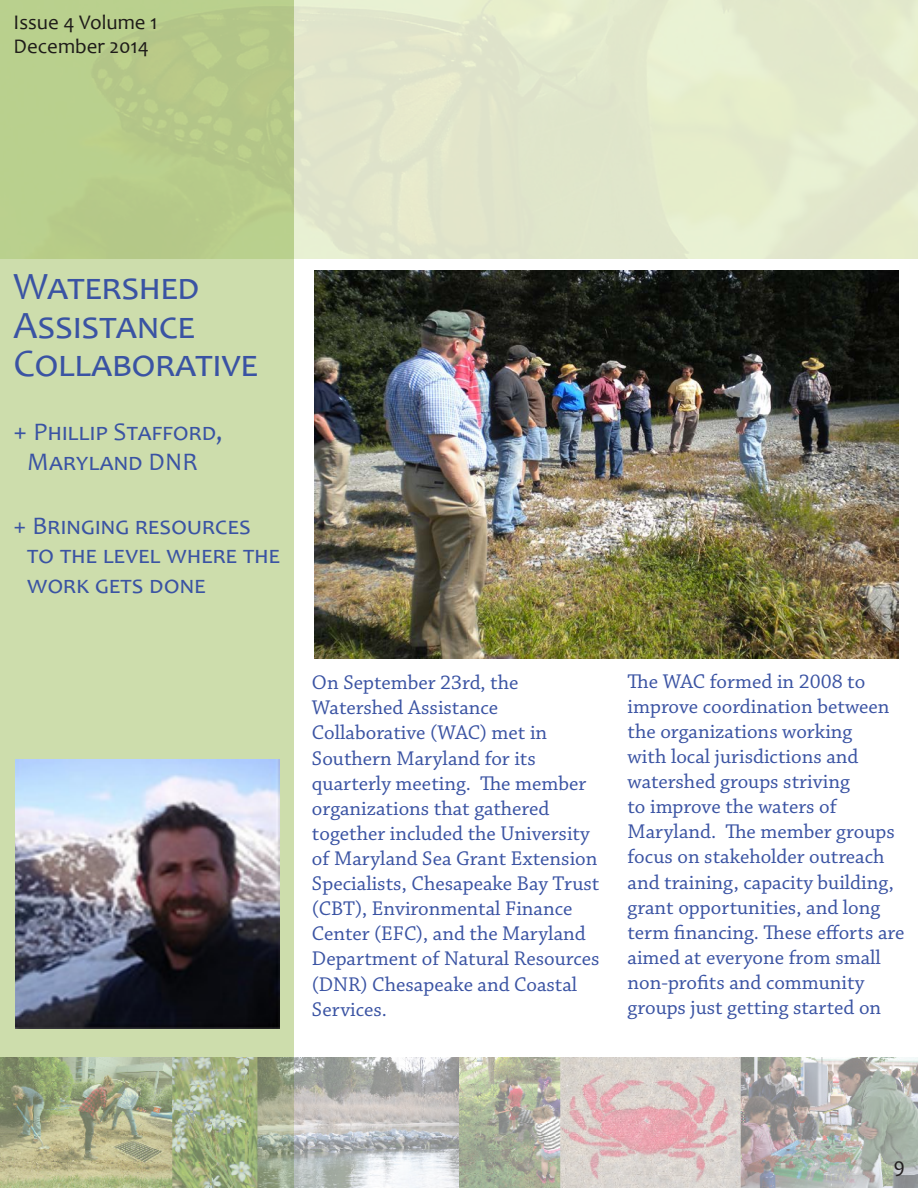
<style>
.page{position:relative;width:918px;height:1188px;background:#fff}
.page>*{position:absolute;margin:0;border:0;box-sizing:border-box;transform-origin:0 0}
.Summary_Bar_Header{font:38.85px/38.8px "Candara";letter-spacing:.02em;color:#3a53a3}
.Summary_Bar_Text{font:25.35px/29.8px "Candara";letter-spacing:.01em;color:#3a53a3;text-align:center}
.Main_Text{font:20.85px/25px "Chaparral Pro";color:#3a53a3}
.Issue___Volume_ID{font:20.85px "Candara";color:#231f20}
.s1{font-size:26.85px}
</style>
<div class="page">
<svg style="left:0;top:0;width:293px;height:1188px;background:#c5d7a1"></svg>
<img style="left:0;top:1058px;width:918px;height:130px">
<img style="left:15px;top:759px;width:265px;height:269px">
<img style="left:314px;top:271px;width:585px;height:388px">
<p class="Issue___Volume_ID" style="left:14px;top:9px;width:145px">Issue 4 Volume 1</p>
<p class="Issue___Volume_ID" style="left:14px;top:33px;width:137px">December 2014</p>
<p class="Summary_Bar_Header" style="left:14px;top:266px;width:246px">Watershed<br>Assistance<br>Collaborative</p>
<p class="Summary_Bar_Text" style="left:14px;top:417px;width:211px"><span class="s1">+</span> Phillip Stafford,<br>Maryland DNR</p>
<p class="Summary_Bar_Text" style="left:27px;top:510px;width:254px;text-align:left;text-indent:-13px">+ Bringing resources to the level where the work gets done</p>
<p class="Main_Text" style="left:312px;top:671px;width:289px">On September 23rd, the<br>Watershed Assistance<br>Collaborative (WAC) met in<br>Southern Maryland for its quarterly meeting. The member organizations that gathered together included the University of Maryland Sea Grant Extension<br>Specialists, Chesapeake Bay Trust (CBT), Environmental Finance<br>Center (EFC), and the Maryland<br>Department of Natural Resources (DNR) Chesapeake and Coastal<br>Services.</p>
<p class="Main_Text" style="left:628px;top:669px;width:278px">The WAC formed in 2008 to improve coordination between the organizations working<br>with local jurisdictions and watershed groups striving<br>to improve the waters of<br>Maryland. The member groups focus on stakeholder outreach and training, capacity building, grant opportunities, and long term financing. These efforts are aimed at everyone from small non-profits and community groups just getting started on</p>
<p class="Issue___Volume_ID" style="left:893px;top:1152px;width:13px">9</p>
</div>
